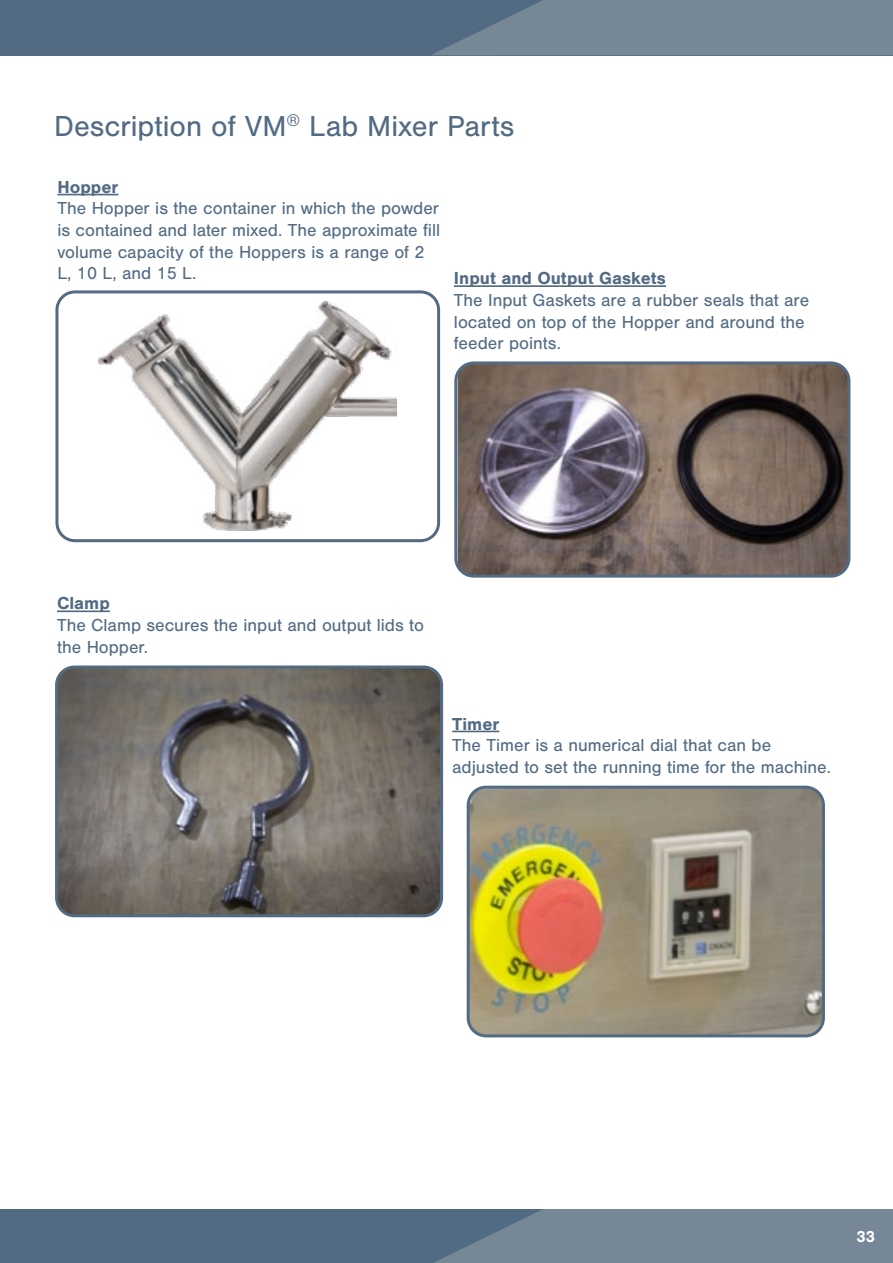
<style>
.page{position:relative;width:893px;height:1263px;background:#fff}
.page>*{position:absolute;margin:0;border:0;box-sizing:border-box;transform-origin:0 0}
.t1{font:30px "Nimbus San";color:#526b83}
.t2{font:18px/21.6px "Nimbus San";color:#526b83}
.t3{font:700 18px "Nimbus San";color:#526b83}
.t4{font:700 16.5px "Nimbus San";color:#fff}
</style>
<div class="page">
<div style="left:0;top:0;width:893px;height:55px;background:#526b83"></div>
<svg style="left:432px;top:0;width:461px;height:55px;background:#718394"></svg>
<div style="left:0;top:1209px;width:893px;height:54px;background:#526b83"></div>
<svg style="left:434px;top:1209px;width:459px;height:54px;background:#718394"></svg>
<hr style="left:57px;top:194px;width:61px;height:1px;background:#526b83">
<img style="left:99px;top:302px;width:298px;height:229px">
<div style="left:55px;top:290px;width:385px;height:252px;border:3px solid #526b83;border-radius:18px"></div>
<hr style="left:454px;top:285px;width:212px;height:2px;background:#526b83">
<hr style="left:452px;top:731px;width:47px;height:1px;background:#526b83">
<img style="left:468px;top:787px;width:353px;height:249px">
<div style="left:467px;top:786px;width:358px;height:251px;border:3px solid #526b83;border-radius:18px"></div>
<hr style="left:57px;top:610px;width:53px;height:2px;background:#526b83">
<img style="left:59px;top:669px;width:383px;height:247px">
<div style="left:55px;top:665px;width:388px;height:252px;border:3px solid #526b83;border-radius:18px"></div>
<img style="left:458px;top:365px;width:391px;height:209px">
<div style="left:454px;top:361px;width:396px;height:217px;border:3px solid #526b83;border-radius:18px"></div>
<h1 class="t1" style="left:54px;top:109px;width:462px">Description of VM<sup>®</sup> Lab Mixer Parts</h1>
<p class="t3" style="left:57px;top:177px;width:63px">Hopper</p>
<p class="t2" style="left:57px;top:198px;width:384px">The Hopper is the container in which the powder is contained and later mixed. The approximate fill volume capacity of the Hoppers is a range of 2<br>L, 10 L, and 15 L.</p>
<p class="t3" style="left:454px;top:268px;width:214px">Input and Output Gaskets</p>
<p class="t2" style="left:454px;top:289px;width:357px">The Input Gaskets are a rubber seals that are located on top of the Hopper and around the feeder points.</p>
<p class="t3" style="left:57px;top:593px;width:54px">Clamp</p>
<p class="t2" style="left:57px;top:615px;width:368px">The Clamp secures the input and output lids to the Hopper.</p>
<p class="t3" style="left:452px;top:713px;width:49px">Timer</p>
<p class="t2" style="left:452px;top:735px;width:380px">The Timer is a numerical dial that can be adjusted to set the running time for the machine.</p>
<p class="t4" style="left:856px;top:1227px;width:20px">33</p>
</div>
